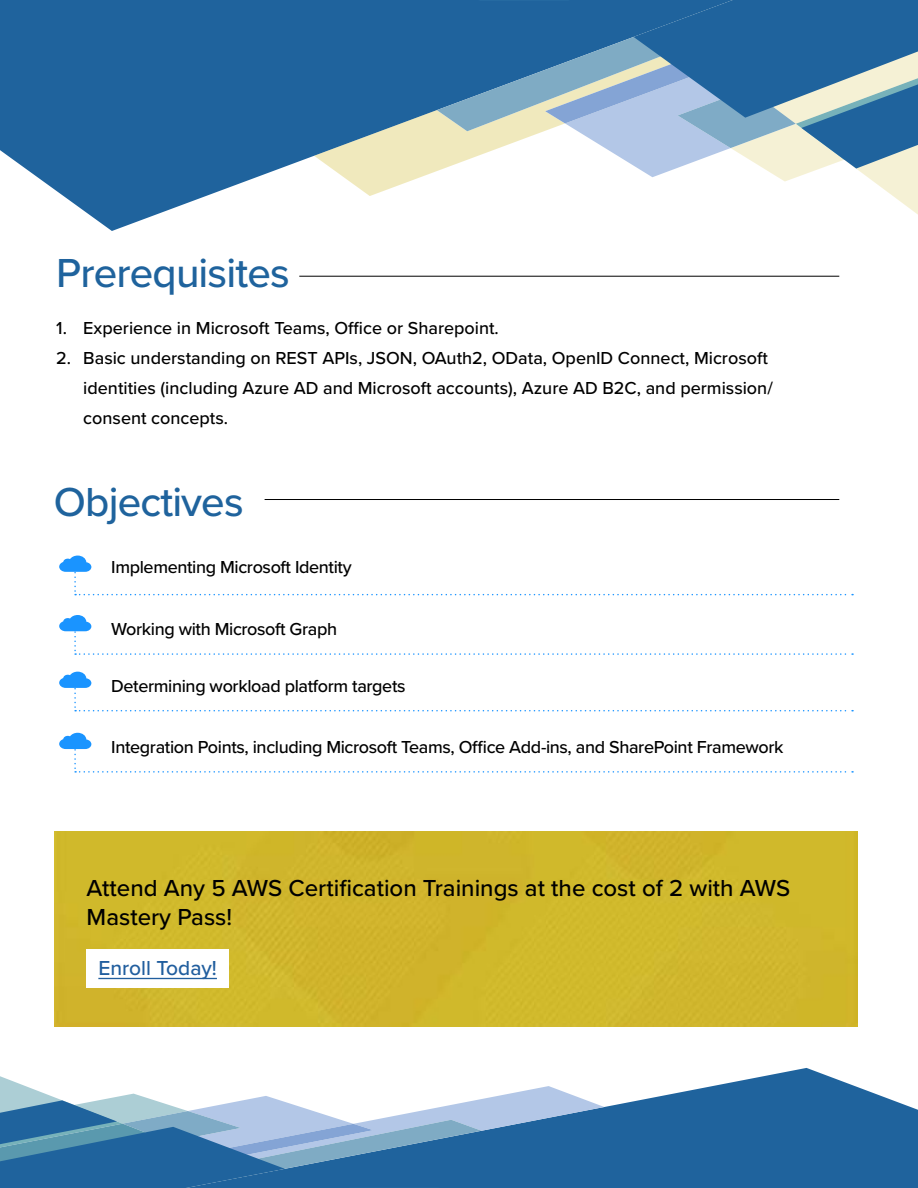
<style>
.page{position:relative;width:918px;height:1188px;background:#fff}
.page>*{position:absolute;margin:0;border:0;box-sizing:border-box;transform-origin:0 0}
.t1{font:500 42px "Proxima Nova";letter-spacing:-.02em;color:#1f639d}
.t2{font:500 24px/28.5px "Proxima Nova";color:#000}
.t3{font:500 21px "Proxima Nova";color:#215e9e}
.t4{font:500 18px/30px "Proxima Nova";color:#000}
.t5{font:500 18px "Proxima Nova";letter-spacing:-.02em;color:#000}
</style>
<div class="page">
<svg style="left:604px;top:1068px;width:314px;height:120px;fill:#1f639d"></svg>
<svg style="left:0;top:1076px;width:604px;height:112px"></svg>
<svg style="left:59px;top:556px;width:794px;height:39px"></svg>
<svg style="left:59px;top:672px;width:794px;height:39px"></svg>
<svg style="left:59px;top:733px;width:794px;height:40px"></svg>
<svg style="left:59px;top:615px;width:794px;height:40px"></svg>
<hr style="left:299px;top:276px;width:540px;height:1px;background:#000">
<hr style="left:265px;top:499px;width:574px;height:1px;background:#000">
<svg style="left:0;top:0;width:437px;height:231px;fill:#1f639d"></svg>
<svg style="left:314px;top:45px;width:123px;height:151px;background:#779db1"></svg>
<svg style="left:437px;top:0;width:481px;height:215px"></svg>
<div style="left:54px;top:832px;width:803px;height:194px;background:#d0b82b"></div>
<div style="left:87px;top:949px;width:142px;height:39px;background:#fff"></div>
<hr style="left:98px;top:978px;width:119px;height:1px;background:#215e9e">
<h1 class="t1" style="left:56px;top:241px;width:235px">Prerequisites</h1>
<p class="t4" style="left:56px;top:313px;width:444px">1. Experience in Microsoft Teams, Office or Sharepoint.</p>
<p class="t4" style="left:83px;top:343px;width:691px;text-indent:-27px">2. Basic understanding on REST APIs, JSON, OAuth2, OData, OpenID Connect, Microsoft identities (including Azure AD and Microsoft accounts), Azure AD B2C, and permission/ consent concepts.</p>
<h1 class="t1" style="left:54px;top:471px;width:191px">Objectives</h1>
<p class="t5" style="left:111px;top:554px;width:242px">Implementing Microsoft Identity</p>
<p class="t5" style="left:111px;top:615px;width:227px">Working with Microsoft Graph</p>
<p class="t5" style="left:111px;top:672px;width:296px">Determining workload platform targets</p>
<p class="t5" style="left:111px;top:733px;width:674px">Integration Points, including Microsoft Teams, Office Add-ins, and SharePoint Framework</p>
<h2 class="t2" style="left:87px;top:873px;width:705px">Attend Any 5 AWS Certification Trainings at the cost of 2 with AWS<br>Mastery Pass!</h2>
<p class="t3" style="left:98px;top:953px;width:120px">Enroll Today!</p>
</div>
